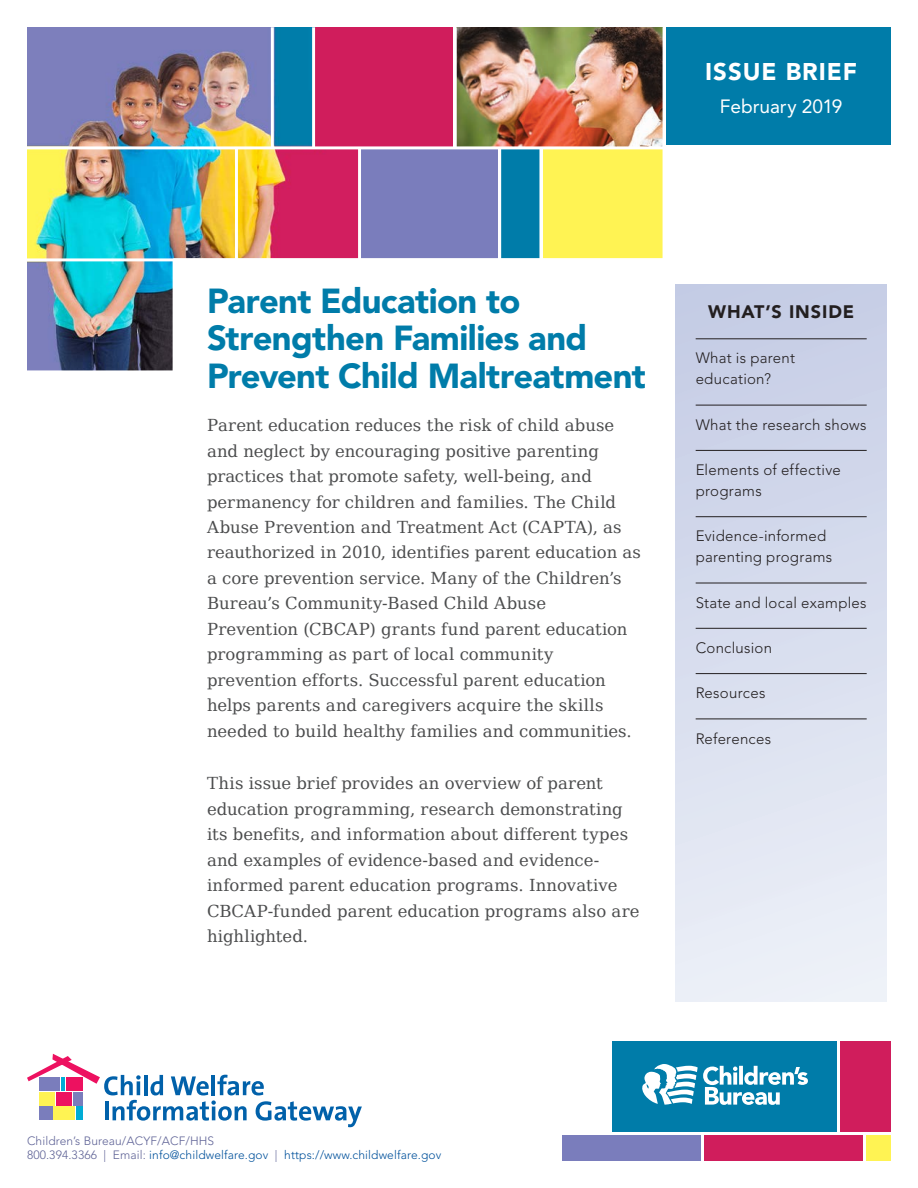
<style>
.page{position:relative;width:918px;height:1188px;background:#fff}
.page>*{position:absolute;margin:0;border:0;box-sizing:border-box;transform-origin:0 0}
.t1{font:900 34.5px/37.5px "Avenir";letter-spacing:-.02em;color:#007ca9}
.t2{font:900 24px "Avenir";letter-spacing:.04em;color:#fff}
.t3{font:19.05px "Avenir";color:#fff}
.t4{font:900 18px "Avenir";letter-spacing:.05em;color:#231f20}
.t5{font:16.5px/25.5px "DejaVu Serif";color:#4b4c4d}
.t6{font:300 15px/21px "Avenir";letter-spacing:.015em;color:#231f20}
.t7{font:300 12px "Avenir";letter-spacing:.01em;color:#01519b}
.t8{font:300 12px "Avenir";letter-spacing:.01em;color:#606497}
.s1{color:#606497}
</style>
<div class="page">
<img style="left:27px;top:27px;width:640px;height:344px">
<div style="left:667px;top:27px;width:224px;height:118px;background:#007ca9"></div>
<div style="left:612px;top:1041px;width:225px;height:91px;background:#007ca9"></div>
<div style="left:562px;top:1135px;width:139px;height:26px;background:#7a7dbc"></div>
<div style="left:704px;top:1135px;width:160px;height:26px;background:#d01d5c"></div>
<div style="left:866px;top:1135px;width:25px;height:26px;background:#fff353"></div>
<div style="left:840px;top:1041px;width:51px;height:91px;background:#d01d5c"></div>
<hr style="left:863px;top:1134px;width:3px;height:27px;background:#fff">
<div style="left:173px;top:258px;width:494px;height:115px;background:#fff"></div>
<svg style="left:27px;top:1054px;width:335px;height:73px"></svg>
<svg style="left:642px;top:1064px;width:166px;height:41px"></svg>
<div style="left:675px;top:284px;width:212px;height:717px;background:linear-gradient(to bottom,#c3cbe4,#edf0f7)"></div>
<hr style="left:696px;top:338px;width:171px;height:1px;background:#231f20">
<hr style="left:696px;top:405px;width:171px;height:1px;background:#231f20">
<hr style="left:696px;top:450px;width:171px;height:1px;background:#231f20">
<hr style="left:696px;top:516px;width:171px;height:1px;background:#231f20">
<hr style="left:696px;top:583px;width:171px;height:1px;background:#231f20">
<hr style="left:696px;top:628px;width:171px;height:1px;background:#231f20">
<hr style="left:696px;top:673px;width:171px;height:1px;background:#231f20">
<hr style="left:696px;top:719px;width:171px;height:1px;background:#231f20">
<p class="t2" style="left:705px;top:57px;width:153px">ISSUE BRIEF</p>
<p class="t3" style="left:720px;top:95px;width:124px">February 2019</p>
<h1 class="t1" style="left:207px;top:282px;width:441px">Parent Education to<br>Strengthen Families and<br>Prevent Child Maltreatment</h1>
<p class="t5" style="left:207px;top:411px;width:436px">Parent education reduces the risk of child abuse and neglect by encouraging positive parenting practices that promote safety, well-being, and permanency for children and families. The Child Abuse Prevention and Treatment Act (CAPTA), as reauthorized in 2010, identifies parent education as a core prevention service. Many of the Children’s Bureau’s Community-Based Child Abuse Prevention (CBCAP) grants fund parent education programming as part of local community prevention efforts. Successful parent education helps parents and caregivers acquire the skills needed to build healthy families and communities.</p>
<p class="t5" style="left:207px;top:769px;width:434px">This issue brief provides an overview of parent education programming, research demonstrating its benefits, and information about different types and examples of evidence-based and evidence&shy;informed parent education programs. Innovative CBCAP-funded parent education programs also are highlighted.</p>
<p class="t4" style="left:708px;top:301px;width:148px">WHAT’S INSIDE</p>
<p class="t6" style="left:696px;top:348px;width:101px">What is parent education?</p>
<p class="t6" style="left:696px;top:414px;width:172px">What the research shows</p>
<p class="t6" style="left:696px;top:459px;width:147px">Elements of effective programs</p>
<p class="t6" style="left:696px;top:526px;width:138px">Evidence-informed parenting programs</p>
<p class="t6" style="left:696px;top:592px;width:173px">State and local examples</p>
<p class="t6" style="left:696px;top:637px;width:78px">Conclusion</p>
<p class="t6" style="left:696px;top:683px;width:71px">Resources</p>
<p class="t6" style="left:696px;top:728px;width:77px">References</p>
<p class="t8" style="left:27px;top:1134px;width:189px">Children’s Bureau/ACYF/ACF/HHS</p>
<p class="t7" style="left:27px;top:1147px;width:416px"><span class="s1">800.394.3366 | Email:</span> info@childwelfare.gov <span class="s1">|</span> https://www.childwelfare.gov</p>
</div>
